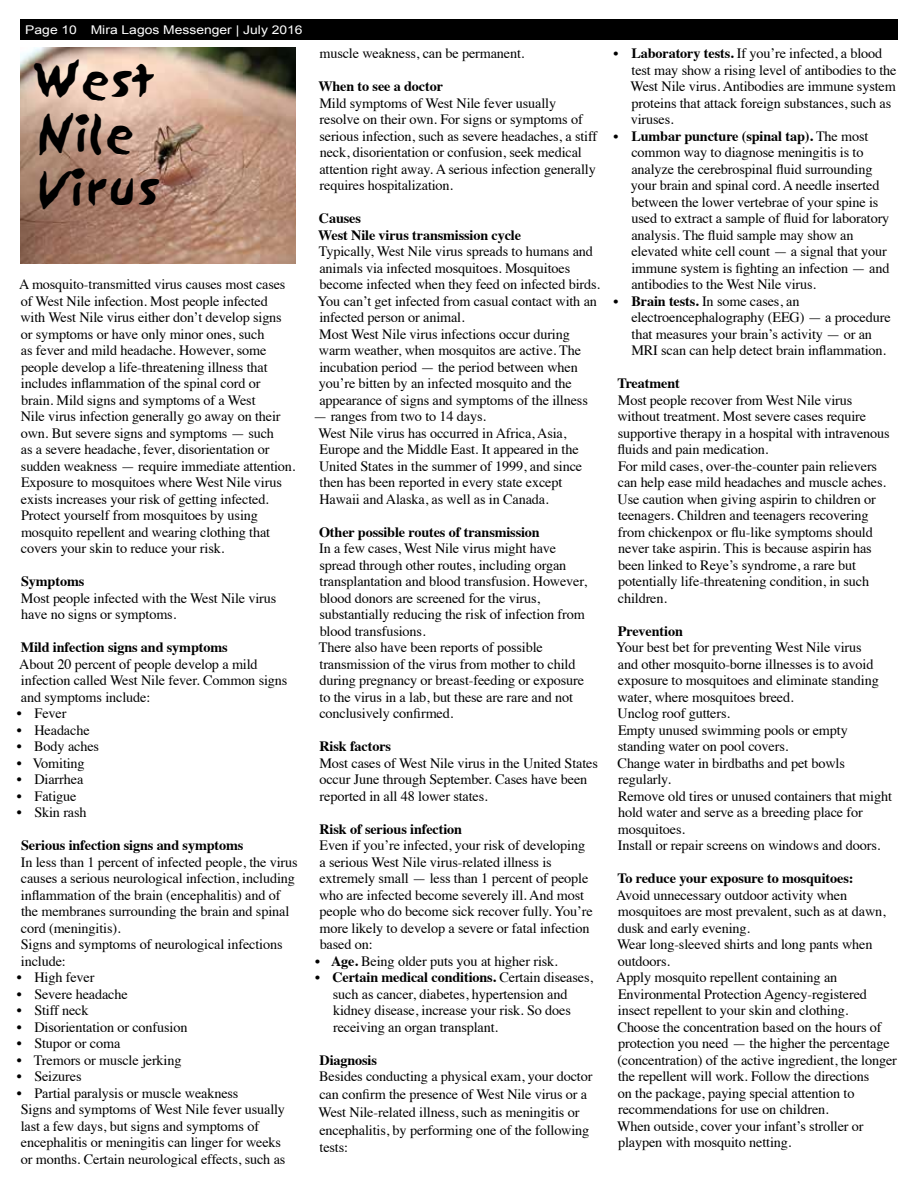
<style>
.page{position:relative;width:918px;height:1188px;background:#fff}
.page>*{position:absolute;margin:0;border:0;box-sizing:border-box;transform-origin:0 0}
.t1{font:45.15px/54.2px "Sand";color:#000}
.t2{font:14.25px/16.5px "Times";letter-spacing:-.01em;color:#000}
.t3{font:700 14.25px/16.5px "Times";letter-spacing:-.01em;color:#000}
.t4{font:12px "Arial";color:#fff;scale:1.16 1}
.s1{font-weight:700}
</style>
<div class="page">
<div style="left:20px;top:20px;width:878px;height:20px;background:#000"></div>
<img style="left:20px;top:48px;width:276px;height:216px">
<p class="t4" style="left:25px;top:22px;width:241px">Page 10 Mira Lagos Messenger | July 2016</p>
<h1 class="t1" style="left:34px;top:54px;width:127px">West<br>Nile<br>Virus</h1>
<p class="t2" style="left:19px;top:275px;width:278px">A mosquito-transmitted virus causes most cases of West Nile infection. Most people infected<br>with West Nile virus either don’t develop signs or symptoms or have only minor ones, such<br>as fever and mild headache. However, some people develop a life-threatening illness that includes inflammation of the spinal cord or<br>brain. Mild signs and symptoms of a West<br>Nile virus infection generally go away on their own. But severe signs and symptoms — such<br>as a severe headache, fever, disorientation or sudden weakness — require immediate attention.<br>Exposure to mosquitoes where West Nile virus exists increases your risk of getting infected.<br>Protect yourself from mosquitoes by using mosquito repellent and wearing clothing that covers your skin to reduce your risk.</p>
<p class="t3" style="left:21px;top:572px;width:65px">Symptoms</p>
<p class="t2" style="left:21px;top:588px;width:257px">Most people infected with the West Nile virus have no signs or symptoms.</p>
<p class="t3" style="left:21px;top:638px;width:208px">Mild infection signs and symptoms</p>
<p class="t2" style="left:19px;top:654px;width:270px">About 20 percent of people develop a mild infection called West Nile fever. Common signs and symptoms include:</p>
<p class="t2" style="left:17px;top:704px;width:51px">• Fever</p>
<p class="t2" style="left:17px;top:720px;width:74px">• Headache</p>
<p class="t2" style="left:17px;top:737px;width:84px">• Body aches</p>
<p class="t2" style="left:17px;top:753px;width:70px">• Vomiting</p>
<p class="t2" style="left:17px;top:770px;width:68px">• Diarrhea</p>
<p class="t2" style="left:17px;top:786px;width:61px">• Fatigue</p>
<p class="t2" style="left:17px;top:803px;width:71px">• Skin rash</p>
<p class="t3" style="left:21px;top:836px;width:224px">Serious infection signs and symptoms</p>
<p class="t2" style="left:21px;top:853px;width:278px">In less than 1 percent of infected people, the virus causes a serious neurological infection, including inflammation of the brain (encephalitis) and of the membranes surrounding the brain and spinal cord (meningitis).<br>Signs and symptoms of neurological infections include:</p>
<p class="t2" style="left:17px;top:968px;width:79px">• High fever</p>
<p class="t2" style="left:17px;top:985px;width:113px">• Severe headache</p>
<p class="t2" style="left:17px;top:1001px;width:73px">• Stiff neck</p>
<p class="t2" style="left:17px;top:1018px;width:172px">• Disorientation or confusion</p>
<p class="t2" style="left:17px;top:1034px;width:105px">• Stupor or coma</p>
<p class="t2" style="left:17px;top:1051px;width:166px">• Tremors or muscle jerking</p>
<p class="t2" style="left:17px;top:1067px;width:66px">• Seizures</p>
<p class="t2" style="left:17px;top:1084px;width:270px">• Partial paralysis or muscle weakness<br>Signs and symptoms of West Nile fever usually last a few days, but signs and symptoms of encephalitis or meningitis can linger for weeks or months. Certain neurological effects, such as</p>
<p class="t2" style="left:319px;top:44px;width:207px">muscle weakness, can be permanent.</p>
<p class="t3" style="left:318px;top:77px;width:126px">When to see a doctor</p>
<p class="t2" style="left:319px;top:94px;width:279px">Mild symptoms of West Nile fever usually resolve on their own. For signs or symptoms of serious infection, such as severe headaches, a stiff neck, disorientation or confusion, seek medical attention right away. A serious infection generally requires hospitalization.</p>
<p class="t3" style="left:318px;top:209px;width:204px">Causes<br>West Nile virus transmission cycle</p>
<p class="t2" style="left:318px;top:242px;width:284px">Typically, West Nile virus spreads to humans and animals via infected mosquitoes. Mosquitoes become infected when they feed on infected birds.<br>You can’t get infected from casual contact with an infected person or animal.<br>Most West Nile virus infections occur during warm weather, when mosquitos are active. The incubation period — the period between when you’re bitten by an infected mosquito and the appearance of signs and symptoms of the illness</p>
<p class="t2" style="left:319px;top:407px;width:265px;text-indent:-5px">— ranges from two to 14 days.<br>West Nile virus has occurred in Africa, Asia, Europe and the Middle East. It appeared in the United States in the summer of 1999, and since then has been reported in every state except Hawaii and Alaska, as well as in Canada.</p>
<p class="t3" style="left:319px;top:522px;width:222px">Other possible routes of transmission</p>
<p class="t2" style="left:319px;top:539px;width:270px">In a few cases, West Nile virus might have spread through other routes, including organ transplantation and blood transfusion. However, blood donors are screened for the virus, substantially reducing the risk of infection from blood transfusions.<br>There also have been reports of possible transmission of the virus from mother to child during pregnancy or breast-feeding or exposure to the virus in a lab, but these are rare and not conclusively confirmed.</p>
<p class="t3" style="left:319px;top:737px;width:73px">Risk factors</p>
<p class="t2" style="left:319px;top:754px;width:280px">Most cases of West Nile virus in the United States occur June through September. Cases have been reported in all 48 lower states.</p>
<p class="t3" style="left:319px;top:819px;width:144px">Risk of serious infection</p>
<p class="t2" style="left:319px;top:836px;width:275px">Even if you’re infected, your risk of developing a serious West Nile virus-related illness is extremely small — less than 1 percent of people who are infected become severely ill. And most people who do become sick recover fully. You’re more likely to develop a severe or fatal infection based on:</p>
<p class="t2" style="left:315px;top:952px;width:244px"><span class="s1">• Age.</span> Being older puts you at higher risk.</p>
<p class="t2" style="left:333px;top:968px;width:262px;text-indent:-18px"><span class="s1">• Certain medical conditions.</span> Certain diseases, such as cancer, diabetes, hypertension and kidney disease, increase your risk. So does receiving an organ transplant.</p>
<p class="t3" style="left:320px;top:1050px;width:59px">Diagnosis</p>
<p class="t2" style="left:319px;top:1066px;width:275px;line-height:18px">Besides conducting a physical exam, your doctor can confirm the presence of West Nile virus or a West Nile-related illness, such as meningitis or encephalitis, by performing one of the following</p>
<p class="t2" style="left:320px;top:1138px;width:30px">tests:</p>
<p class="t2" style="left:631px;top:44px;width:268px;text-indent:-17px"><span class="s1">• Laboratory tests.</span> If you’re infected, a blood test may show a rising level of antibodies to the West Nile virus. Antibodies are immune system proteins that attack foreign substances, such as viruses.</p>
<p class="t2" style="left:631px;top:127px;width:260px;text-indent:-17px"><span class="s1">• Lumbar puncture (spinal tap).</span> The most common way to diagnose meningitis is to analyze the cerebrospinal fluid surrounding your brain and spinal cord. A needle inserted between the lower vertebrae of your spine is used to extract a sample of fluid for laboratory analysis. The fluid sample may show an elevated white cell count — a signal that your immune system is fighting an infection — and antibodies to the West Nile virus.</p>
<p class="t2" style="left:631px;top:292px;width:261px;text-indent:-18px"><span class="s1">• Brain tests.</span> In some cases, an electroencephalography (EEG) — a procedure that measures your brain’s activity — or an MRI scan can help detect brain inflammation.</p>
<p class="t3" style="left:617px;top:374px;width:64px">Treatment</p>
<p class="t2" style="left:617px;top:391px;width:274px">Most people recover from West Nile virus without treatment. Most severe cases require supportive therapy in a hospital with intravenous fluids and pain medication.<br>For mild cases, over-the-counter pain relievers can help ease mild headaches and muscle aches.<br>Use caution when giving aspirin to children or teenagers. Children and teenagers recovering from chickenpox or flu-like symptoms should never take aspirin. This is because aspirin has been linked to Reye’s syndrome, a rare but potentially life-threatening condition, in such children.</p>
<p class="t3" style="left:618px;top:621px;width:66px">Prevention</p>
<p class="t2" style="left:616px;top:638px;width:277px">Your best bet for preventing West Nile virus<br>and other mosquito-borne illnesses is to avoid exposure to mosquitoes and eliminate standing water, where mosquitoes breed.<br>Unclog roof gutters.<br>Empty unused swimming pools or empty standing water on pool covers.<br>Change water in birdbaths and pet bowls regularly.<br>Remove old tires or unused containers that might hold water and serve as a breeding place for mosquitoes.<br>Install or repair screens on windows and doors.</p>
<p class="t3" style="left:617px;top:869px;width:238px">To reduce your exposure to mosquitoes:</p>
<p class="t2" style="left:616px;top:886px;width:282px">Avoid unnecessary outdoor activity when mosquitoes are most prevalent, such as at dawn, dusk and early evening.<br>Wear long-sleeved shirts and long pants when outdoors.<br>Apply mosquito repellent containing an Environmental Protection Agency-registered insect repellent to your skin and clothing.<br>Choose the concentration based on the hours of protection you need — the higher the percentage (concentration) of the active ingredient, the longer the repellent will work. Follow the directions<br>on the package, paying special attention to recommendations for use on children.<br>When outside, cover your infant’s stroller or playpen with mosquito netting.</p>
</div>
